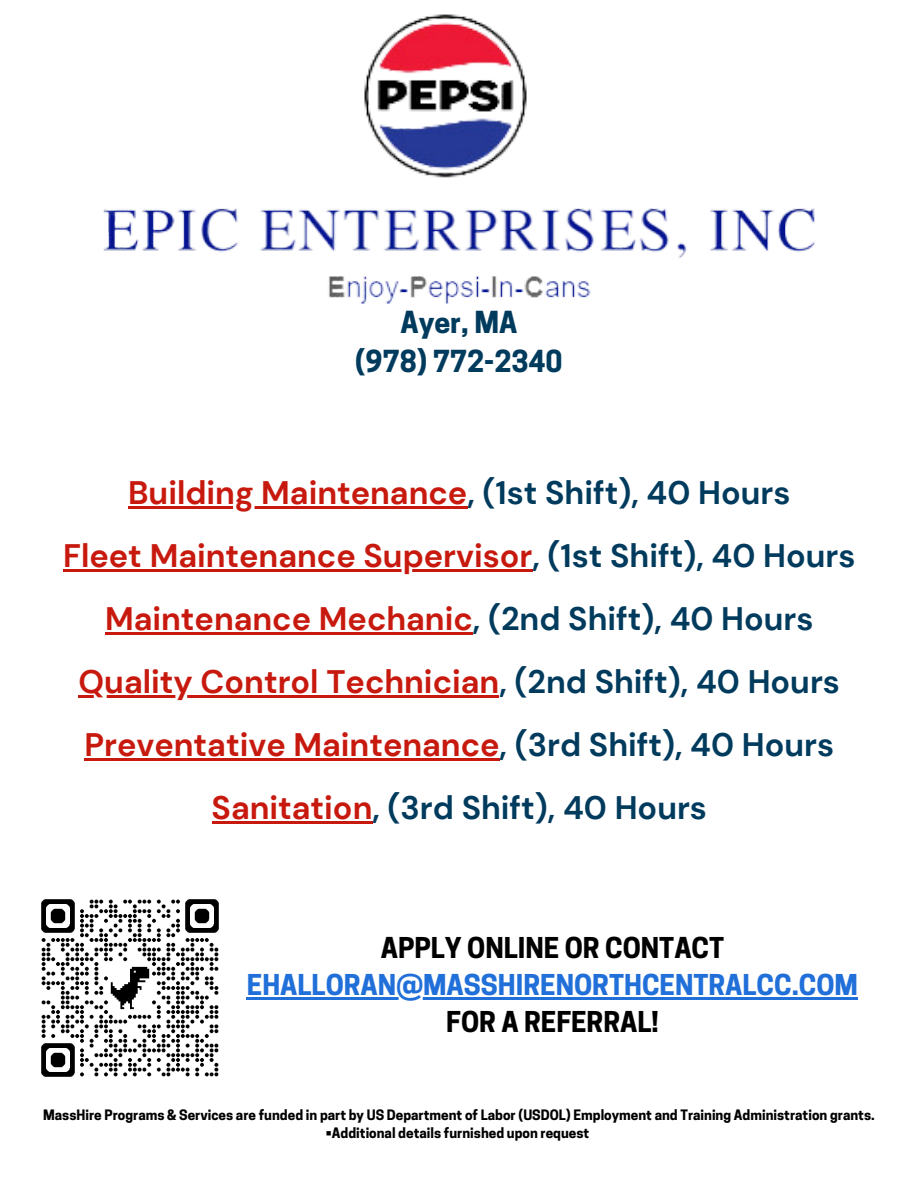
<style>
.page{position:relative;width:918px;height:1188px;background:#fff}
.page>*{position:absolute;margin:0;border:0;box-sizing:border-box;transform-origin:0 0}
.t1{font:700 32.55px/63px "DM Sans";color:#c7190e;text-align:center}
.t2{font:700 28.5px/39.3px "Cooper Hewitt";color:#003b5d;text-align:center}
.t3{font:700 27px "Cooper Hewitt";color:#216fd9}
.t4{font:700 27px "Cooper Hewitt";color:#000}
.t5{font:700 13.5px "Cooper Hewitt";color:#000}
.s1{color:#003b5d}
</style>
<div class="page">
<img style="left:364px;top:14px;width:163px;height:164px">
<img style="left:103px;top:208px;width:712px;height:96px">
<hr style="left:128px;top:506px;width:339px;height:2px;background:#c7190e">
<hr style="left:63px;top:569px;width:469px;height:2px;background:#c7190e">
<hr style="left:105px;top:632px;width:368px;height:2px;background:#c7190e">
<hr style="left:79px;top:695px;width:420px;height:2px;background:#c7190e">
<hr style="left:84px;top:758px;width:416px;height:2px;background:#c7190e">
<hr style="left:212px;top:821px;width:160px;height:2px;background:#c7190e">
<img style="left:41px;top:899px;width:178px;height:178px">
<hr style="left:247px;top:997px;width:611px;height:2px;background:#216fd9">
<p class="t2" style="left:355px;top:306px;width:209px">Ayer, MA<br>(978) 772-2340</p>
<h3 class="t1" style="left:128px;top:461px;width:664px">Building Maintenance<span class="s1">, (1st Shift), 40 Hours</span></h3>
<h1 class="t1" style="left:63px;top:524px;width:794px">Fleet Maintenance Supervisor<span class="s1">, (1st Shift), 40 Hours<br></span>Maintenance Mechanic<span class="s1">, (2nd Shift), 40 Hours</span></h1>
<p class="t1" style="left:79px;top:650px;width:763px">Quality Control Technician<span class="s1">, (2nd Shift), 40 Hours<br></span>Preventative Maintenance<span class="s1">, (3rd Shift), 40 Hours<br></span>Sanitation<span class="s1">, (3rd Shift), 40 Hours</span></p>
<p class="t4" style="left:381px;top:937px;width:345px">APPLY ONLINE OR CONTACT</p>
<p class="t3" style="left:247px;top:975px;width:613px">EHALLORAN@MASSHIRENORTHCENTRALCC.COM</p>
<p class="t4" style="left:446px;top:1012px;width:214px">FOR A REFERRAL!</p>
<p class="t5" style="left:43px;top:1110px;width:833px">MassHire Programs &amp; Services are funded in part by US Department of Labor (USDOL) Employment and Training Administration grants.</p>
<p class="t5" style="left:326px;top:1128px;width:265px">•Additional details furnished upon request</p>
</div>
